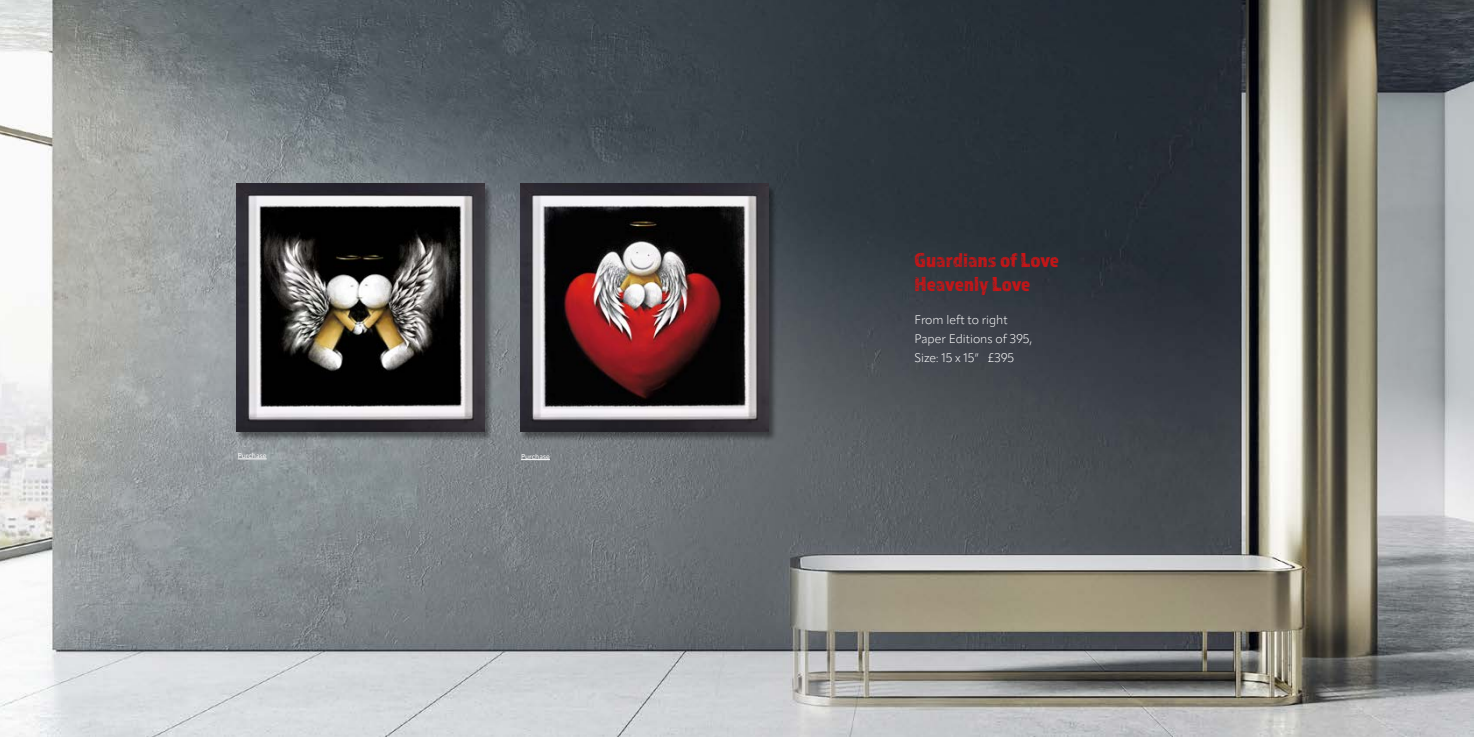
<style>
.page{position:relative;width:1474px;height:737px;background:#fff}
.page>*{position:absolute;margin:0;border:0;box-sizing:border-box;transform-origin:0 0}
.t1{font:21px "Almaq Rough";color:#c81517}
.t2{font:300 12.25px/19.2px "Apparat";color:#fff}
.t3{font:7px "Apparat";color:#fff}
</style>
<div class="page">
<img style="left:0;top:0;width:1473px;height:737px">
<div style="left:235px;top:184px;width:259px;height:257px;background:#000;opacity:.42"></div>
<img style="left:236px;top:184px;width:248px;height:247px">
<div style="left:519px;top:184px;width:258px;height:257px;background:#000;opacity:.42"></div>
<img style="left:520px;top:184px;width:248px;height:247px">
<svg style="left:521px;top:459px;width:29px;height:1px"></svg>
<svg style="left:238px;top:459px;width:29px;height:1px"></svg>
<p class="t3" style="left:238px;top:451px;width:30px">Purchase</p>
<p class="t3" style="left:521px;top:452px;width:30px">Purchase</p>
<h1 class="t1" style="left:914px;top:247px;width:146px">Guardians of Love</h1>
<h1 class="t1" style="left:914px;top:272px;width:117px">Heavenly Love</h1>
<p class="t2" style="left:914px;top:310px;width:119px">From left to right<br>Paper Editions of 395,<br>Size: 15 x 15” £395</p>
</div>
